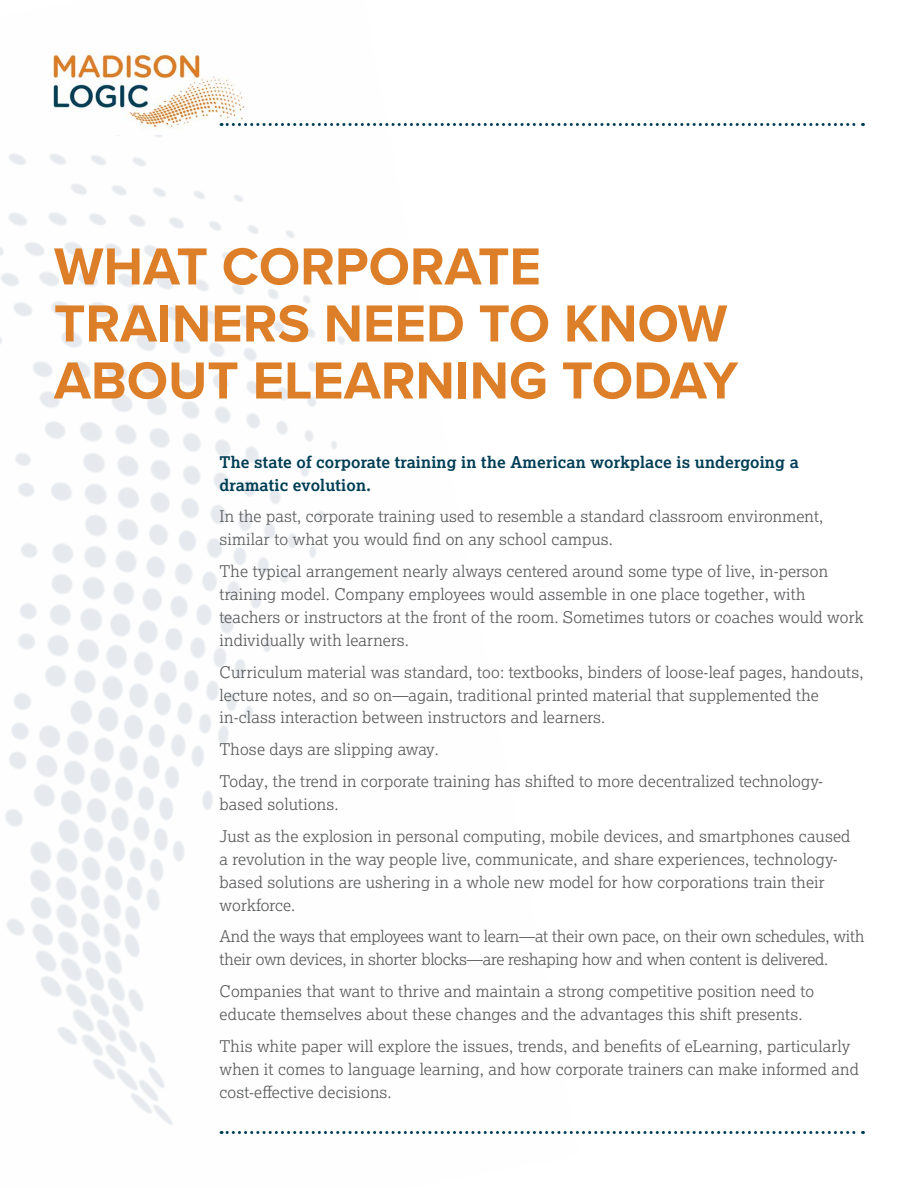
<style>
.page{position:relative;width:918px;height:1188px;background:#fff}
.page>*{position:absolute;margin:0;border:0;box-sizing:border-box;transform-origin:0 0}
.t1{font:700 54px/57px "Proxima Nova";color:#dd7e29}
.t2{font:300 16.2px/23px "Lexia";letter-spacing:.01em;color:#58595b}
.t3{font:300 16.2px/23px "Lexia";letter-spacing:-.01em;color:#58595b}
.t4{font:700 16.2px/23px "Lexia";letter-spacing:.01em;color:#003e55}
</style>
<div class="page">
<img style="left:0;top:135px;width:345px;height:999px">
<img style="left:53px;top:51px;width:192px;height:79px">
<svg style="left:221px;top:1131px;width:642px;height:3px"></svg>
<svg style="left:221px;top:123px;width:642px;height:3px"></svg>
<h1 class="t1" style="left:54px;top:240px;width:686px">WHAT CORPORATE<br>TRAINERS NEED TO KNOW<br>ABOUT ELEARNING TODAY</h1>
<p class="t4" style="left:220px;top:450px;width:581px">The state of corporate training in the American workplace is undergoing a dramatic evolution.</p>
<p class="t2" style="left:220px;top:505px;width:605px">In the past, corporate training used to resemble a standard classroom environment, similar to what you would find on any school campus.</p>
<p class="t2" style="left:220px;top:559px;width:646px">The typical arrangement nearly always centered around some type of live, in-person training model. Company employees would assemble in one place together, with teachers or instructors at the front of the room. Sometimes tutors or coaches would work individually with learners.</p>
<p class="t2" style="left:220px;top:660px;width:645px">Curriculum material was standard, too: textbooks, binders of loose-leaf pages, handouts, lecture notes, and so on—again, traditional printed material that supplemented the in-class interaction between instructors and learners.</p>
<p class="t2" style="left:220px;top:733px;width:605px;line-height:32px">Those days are slipping away.<br>Today, the trend in corporate training has shifted to more decentralized technology-</p>
<p class="t2" style="left:220px;top:788px;width:632px;line-height:32px">based solutions.<br>Just as the explosion in personal computing, mobile devices, and smartphones caused</p>
<p class="t2" style="left:220px;top:847px;width:620px">a revolution in the way people live, communicate, and share experiences, technology&shy;based solutions are ushering in a whole new model for how corporations train their workforce.</p>
<p class="t3" style="left:220px;top:925px;width:646px">And the ways that employees want to learn—at their own pace, on their own schedules, with their own devices, in shorter blocks—are reshaping how and when content is delivered.</p>
<p class="t2" style="left:220px;top:979px;width:596px">Companies that want to thrive and maintain a strong competitive position need to educate themselves about these changes and the advantages this shift presents.</p>
<p class="t2" style="left:220px;top:1034px;width:641px">This white paper will explore the issues, trends, and benefits of eLearning, particularly when it comes to language learning, and how corporate trainers can make informed and cost-effective decisions.</p>
</div>
